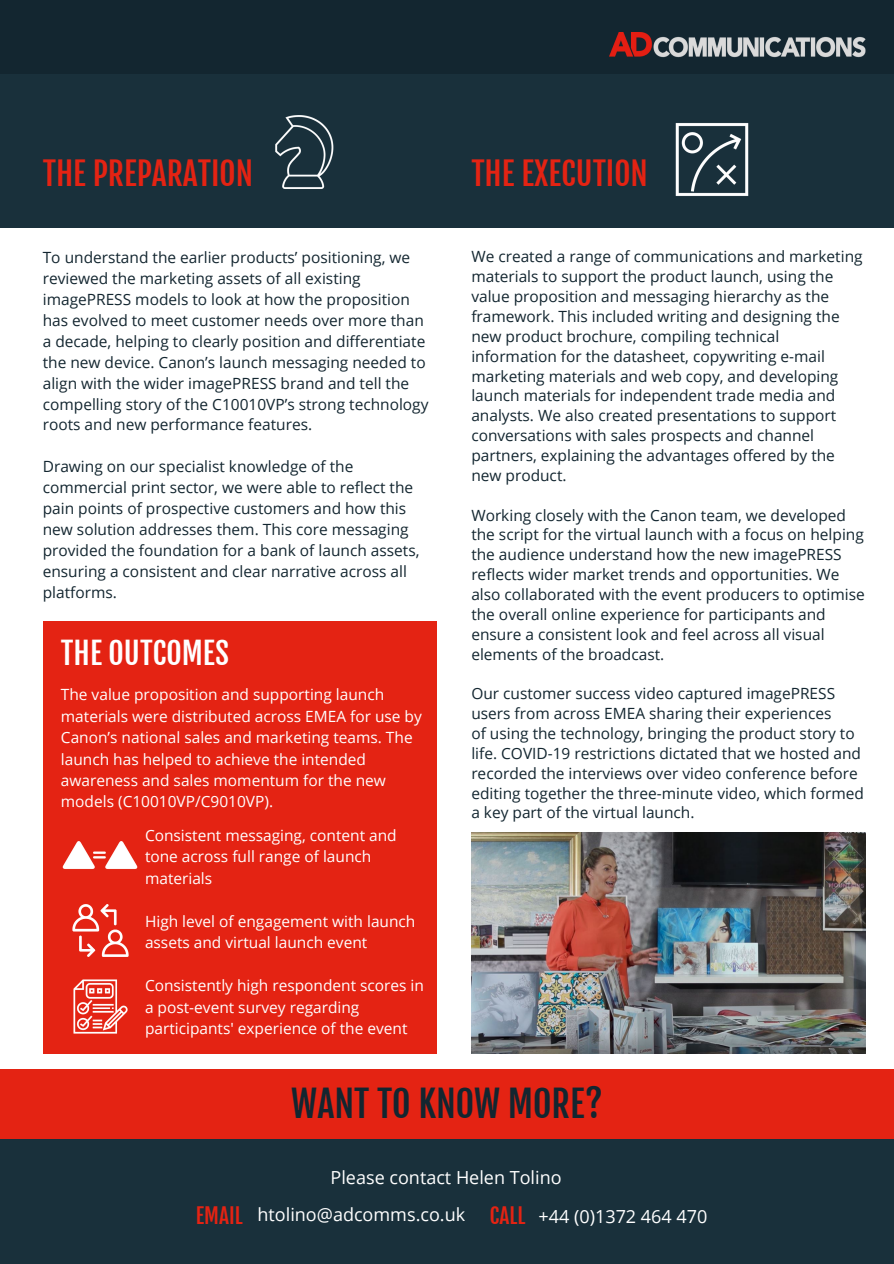
<style>
.page{position:relative;width:894px;height:1264px;background:#fff}
.page>*{position:absolute;margin:0;border:0;box-sizing:border-box;transform-origin:0 0}
.t1{font:36px "Fjalla One";color:#132630}
.t2{font:31.5px "Fjalla One";color:#e42313}
.t3{font:30px "Fjalla One";color:#fff}
.t4{font:21px "Fjalla One";color:#e42313}
.t5{font:18px "Open Sans";color:#fff}
.t6{font:15.45px/19.8px "Open Sans";color:#132630}
.t7{font:15.45px/21.5px "Open Sans";color:#fff}
</style>
<div class="page">
<div style="left:0;top:0;width:893px;height:90px;background:#132630"></div>
<div style="left:0;top:75px;width:893px;height:153px;background:#19303b"></div>
<img style="left:609px;top:33px;width:256px;height:24px">
<img style="left:275px;top:115px;width:59px;height:74px">
<img style="left:675px;top:123px;width:74px;height:73px">
<div style="left:43px;top:621px;width:393px;height:432px;background:#e42313"></div>
<div style="left:0;top:1069px;width:893px;height:194px;background:#e42313"></div>
<div style="left:0;top:1139px;width:893px;height:124px;background:#19303b"></div>
<img style="left:62px;top:841px;width:75px;height:28px">
<img style="left:72px;top:904px;width:57px;height:53px">
<img style="left:73px;top:979px;width:55px;height:55px">
<img style="left:471px;top:832px;width:394px;height:221px">
<p class="t2" style="left:43px;top:154px;width:212px">THE PREPARATION</p>
<p class="t2" style="left:471px;top:154px;width:178px">THE EXECUTION</p>
<p class="t6" style="left:43px;top:246px;width:387px;line-height:21px">To understand the earlier products’ positioning, we reviewed the marketing assets of all existing imagePRESS models to look at how the proposition has evolved to meet customer needs over more than a decade, helping to clearly position and differentiate the new device. Canon’s launch messaging needed to align with the wider imagePRESS brand and tell the compelling story of the C10010VP’s strong technology roots and new performance features.</p>
<p class="t6" style="left:43px;top:456px;width:372px;line-height:21px">Drawing on our specialist knowledge of the commercial print sector, we were able to reflect the</p>
<p class="t6" style="left:43px;top:498px;width:378px;line-height:21px">pain points of prospective customers and how this new solution addresses them. This core messaging provided the foundation for a bank of launch assets, ensuring a consistent and clear narrative across all platforms.</p>
<p class="t3" style="left:61px;top:635px;width:169px">THE OUTCOMES</p>
<p class="t7" style="left:61px;top:683px;width:362px">The value proposition and supporting launch materials were distributed across EMEA for use by Canon’s national sales and marketing teams. The launch has helped to achieve the intended awareness and sales momentum for the new models (C10010VP/C9010VP).</p>
<p class="t7" style="left:145px;top:824px;width:253px">Consistent messaging, content and tone across full range of launch materials</p>
<p class="t7" style="left:145px;top:909px;width:272px">High level of engagement with launch assets and virtual launch event</p>
<p class="t7" style="left:145px;top:974px;width:280px">Consistently high respondent scores in a post-event survey regarding participants' experience of the event</p>
<p class="t6" style="left:471px;top:246px;width:392px">We created a range of communications and marketing materials to support the product launch, using the value proposition and messaging hierarchy as the framework. This included writing and designing the new product brochure, compiling technical information for the datasheet, copywriting e-mail marketing materials and web copy, and developing launch materials for independent trade media and analysts. We also created presentations to support conversations with sales prospects and channel partners, explaining the advantages offered by the new product.</p>
<p class="t6" style="left:471px;top:504px;width:395px">Working closely with the Canon team, we developed the script for the virtual launch with a focus on helping the audience understand how the new imagePRESS reflects wider market trends and opportunities. We also collaborated with the event producers to optimise the overall online experience for participants and ensure a consistent look and feel across all visual elements of the broadcast.</p>
<p class="t6" style="left:471px;top:683px;width:365px">Our customer success video captured imagePRESS users from across EMEA sharing their experiences</p>
<p class="t6" style="left:471px;top:723px;width:394px">of using the technology, bringing the product story to life. COVID-19 restrictions dictated that we hosted and recorded the interviews over video conference before editing together the three-minute video, which formed a key part of the virtual launch.</p>
<p class="t1" style="left:291px;top:1082px;width:313px">WANT TO KNOW MORE?</p>
<p class="t5" style="left:330px;top:1164px;width:232px">Please contact Helen Tolino</p>
<p class="t4" style="left:196px;top:1203px;width:48px">EMAIL</p>
<p class="t5" style="left:257px;top:1202px;width:209px">htolino@adcomms.co.uk</p>
<p class="t4" style="left:490px;top:1203px;width:37px">CALL</p>
<p class="t5" style="left:538px;top:1204px;width:170px">+44 (0)1372 464 470</p>
</div>
